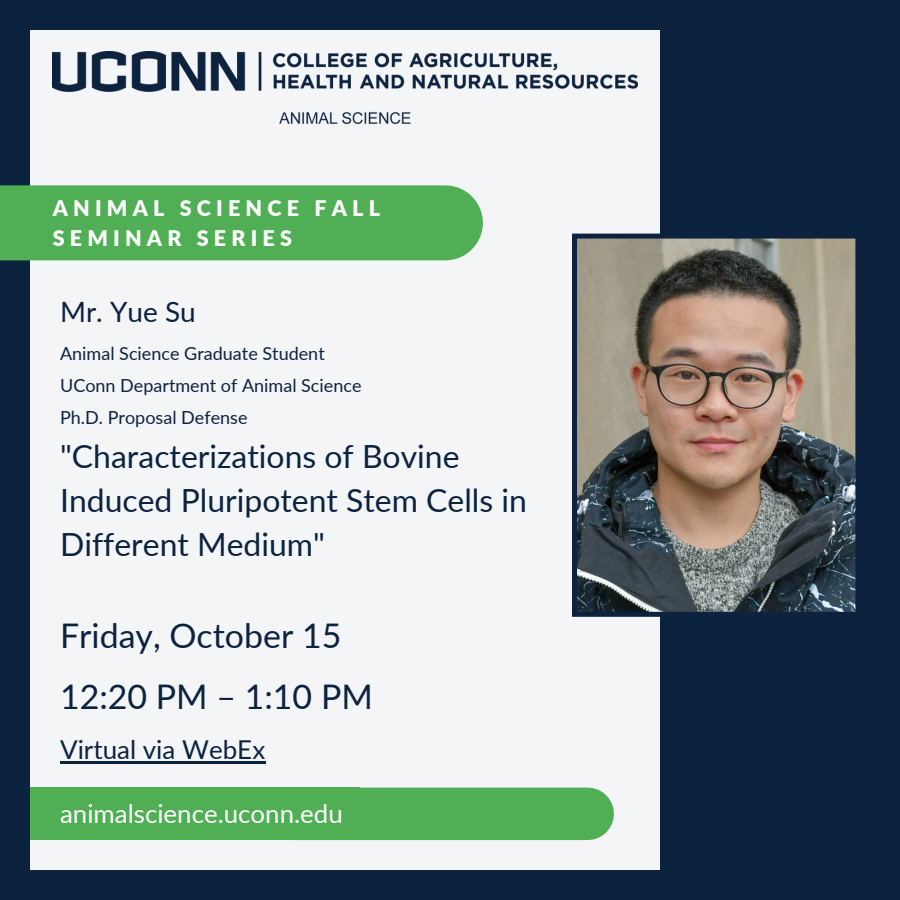
<style>
.page{position:relative;width:900px;height:900px;background:#0c2340}
.page>*{position:absolute;margin:0;border:0;box-sizing:border-box;transform-origin:0 0}
.t1{font:33.9px "Lato";color:#0c2340}
.t2{font:31.9px/44.2px "Lato";color:#0c2340}
.t3{font:28px "Lato";color:#0c2340}
.t4{font:26px "Lato";color:#0c2340}
.t5{font:25.9px "Lato";color:#fff}
.t6{font:900 21.5px/30px "Lato";letter-spacing:.24em;color:#fff}
.t7{font:18px "Lato";color:#0c2340}
</style>
<div class="page">
<div style="left:30px;top:30px;width:630px;height:840px;background:#f4f5f7"></div>
<div style="left:0;top:185px;width:445px;height:75px;background:#50af55"></div>
<div style="left:30px;top:787px;width:329px;height:53px;background:#50af55"></div>
<div style="left:292px;top:788px;width:296px;height:52px;background:#50af55"></div>
<img style="left:53px;top:52px;width:585px;height:72px">
<img style="left:572px;top:234px;width:284px;height:383px">
<hr style="left:60px;top:761px;width:205px;height:2px;background:#0c2340">
<p class="t6" style="left:53px;top:193px;width:329px">ANIMAL SCIENCE FALL<br>SEMINAR SERIES</p>
<p class="t3" style="left:60px;top:295px;width:137px">Mr. Yue Su</p>
<p class="t7" style="left:60px;top:342px;width:266px">Animal Science Graduate Student</p>
<p class="t7" style="left:60px;top:374px;width:303px">UConn Department of Animal Science</p>
<p class="t7" style="left:60px;top:406px;width:189px">Ph.D. Proposal Defense</p>
<p class="t2" style="left:60px;top:433px;width:401px">"Characterizations of Bovine</p>
<p class="t2" style="left:60px;top:477px;width:468px">Induced Pluripotent Stem Cells in<br>Different Medium"</p>
<p class="t1" style="left:60px;top:615px;width:283px">Friday, October 15</p>
<p class="t1" style="left:60px;top:676px;width:314px">12:20 PM – 1:10 PM</p>
<p class="t4" style="left:60px;top:734px;width:207px">Virtual via WebEx</p>
<p class="t5" style="left:60px;top:798px;width:284px">animalscience.uconn.edu</p>
</div>
